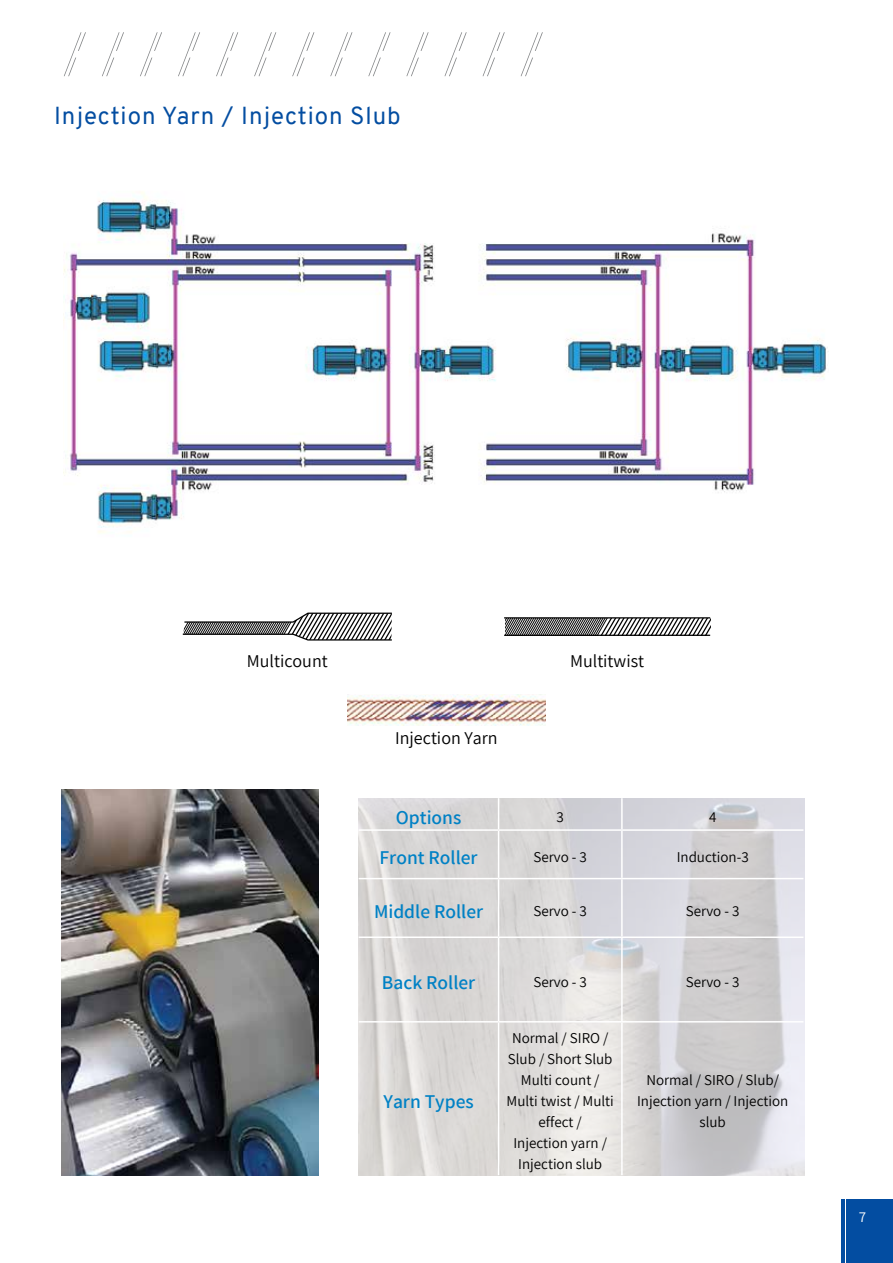
<style>
.page{position:relative;width:893px;height:1263px;background:#fff}
.page>*{position:absolute;margin:0;border:0;box-sizing:border-box;transform-origin:0 0}
.t1{font:24px "Overpass";letter-spacing:.04em;color:#034da1}
.t2{font:600 19.5px "Assistant";color:#0081c5}
.t3{font:18px "Assistant";color:#000}
.t4{font:15px/21px "Assistant";color:#000;text-align:center}
.t5{font:15px "Assistant";color:#fff}
</style>
<div class="page">
<svg style="left:64px;top:32px;width:22px;height:44px"></svg>
<svg style="left:102px;top:32px;width:22px;height:44px"></svg>
<svg style="left:140px;top:32px;width:22px;height:44px"></svg>
<svg style="left:178px;top:32px;width:22px;height:44px"></svg>
<svg style="left:216px;top:32px;width:22px;height:44px"></svg>
<svg style="left:254px;top:32px;width:22px;height:44px"></svg>
<svg style="left:292px;top:32px;width:22px;height:44px"></svg>
<svg style="left:330px;top:32px;width:22px;height:44px"></svg>
<svg style="left:368px;top:32px;width:22px;height:44px"></svg>
<svg style="left:406px;top:32px;width:23px;height:44px"></svg>
<svg style="left:444px;top:32px;width:23px;height:44px"></svg>
<svg style="left:483px;top:32px;width:22px;height:44px"></svg>
<svg style="left:521px;top:32px;width:22px;height:44px"></svg>
<hr style="left:842px;top:1199px;width:3px;height:64px;background:#034da1">
<div style="left:847px;top:1199px;width:46px;height:64px;background:#034da1"></div>
<img style="left:62px;top:790px;width:257px;height:386px">
<img style="left:64px;top:192px;width:764px;height:341px">
<img style="left:359px;top:798px;width:445px;height:378px">
<hr style="left:498px;top:798px;width:1px;height:31px;background:#fff">
<hr style="left:621px;top:798px;width:2px;height:31px;background:#fff">
<hr style="left:359px;top:829px;width:140px;height:2px;background:#fff">
<hr style="left:499px;top:829px;width:123px;height:2px;background:#fff">
<hr style="left:498px;top:831px;width:1px;height:47px;background:#fff">
<hr style="left:622px;top:829px;width:181px;height:2px;background:#fff">
<hr style="left:621px;top:831px;width:2px;height:47px;background:#fff">
<hr style="left:359px;top:878px;width:140px;height:1px;background:#fff">
<hr style="left:499px;top:878px;width:123px;height:1px;background:#fff">
<hr style="left:498px;top:879px;width:1px;height:57px;background:#fff">
<hr style="left:622px;top:878px;width:181px;height:1px;background:#fff">
<hr style="left:621px;top:879px;width:2px;height:57px;background:#fff">
<hr style="left:359px;top:936px;width:140px;height:2px;background:#fff">
<hr style="left:499px;top:936px;width:123px;height:2px;background:#fff">
<hr style="left:498px;top:938px;width:1px;height:83px;background:#fff">
<hr style="left:622px;top:936px;width:181px;height:2px;background:#fff">
<hr style="left:621px;top:938px;width:2px;height:83px;background:#fff">
<hr style="left:359px;top:1021px;width:140px;height:1px;background:#fff">
<hr style="left:499px;top:1021px;width:123px;height:1px;background:#fff">
<hr style="left:498px;top:1022px;width:1px;height:153px;background:#fff">
<hr style="left:622px;top:1021px;width:181px;height:1px;background:#fff">
<hr style="left:621px;top:1022px;width:2px;height:153px;background:#fff">
<img style="left:348px;top:694px;width:197px;height:32px">
<svg style="left:182px;top:612px;width:210px;height:29px"></svg>
<hr style="left:504px;top:617px;width:206px;height:1px;background:#000">
<hr style="left:504px;top:635px;width:206px;height:1px;background:#000">
<svg style="left:505px;top:618px;width:205px;height:18px"></svg>
<h1 class="t1" style="left:54px;top:98px;width:348px">Injection Yarn / Injection Slub</h1>
<p class="t3" style="left:247px;top:649px;width:82px">Multicount</p>
<p class="t3" style="left:570px;top:649px;width:76px">Multitwist</p>
<p class="t3" style="left:395px;top:726px;width:104px">Injection Yarn</p>
<h2 class="t2" style="left:396px;top:804px;width:67px">Options</h2>
<p class="t4" style="left:557px;top:805px;width:9px">3</p>
<p class="t4" style="left:709px;top:805px;width:9px">4</p>
<h2 class="t2" style="left:379px;top:844px;width:100px">Front Roller</h2>
<p class="t4" style="left:533px;top:846px;width:55px">Servo - 3</p>
<p class="t4" style="left:677px;top:846px;width:74px">Induction-3</p>
<h2 class="t2" style="left:374px;top:898px;width:111px">Middle Roller</h2>
<p class="t4" style="left:533px;top:899px;width:55px">Servo - 3</p>
<p class="t4" style="left:686px;top:899px;width:55px">Servo - 3</p>
<h2 class="t2" style="left:382px;top:969px;width:95px">Back Roller</h2>
<p class="t4" style="left:533px;top:971px;width:55px">Servo - 3</p>
<p class="t4" style="left:686px;top:971px;width:55px">Servo - 3</p>
<h2 class="t2" style="left:383px;top:1088px;width:92px">Yarn Types</h2>
<p class="t4" style="left:507px;top:1027px;width:109px">Normal / SIRO /<br>Slub / Short Slub<br>Multi count /<br>Multi twist / Multi effect /<br>Injection yarn /<br>Injection slub</p>
<p class="t4" style="left:637px;top:1069px;width:153px">Normal / SIRO / Slub/<br>Injection yarn / Injection slub</p>
<p class="t5" style="left:859px;top:1207px;width:9px">7</p>
</div>
